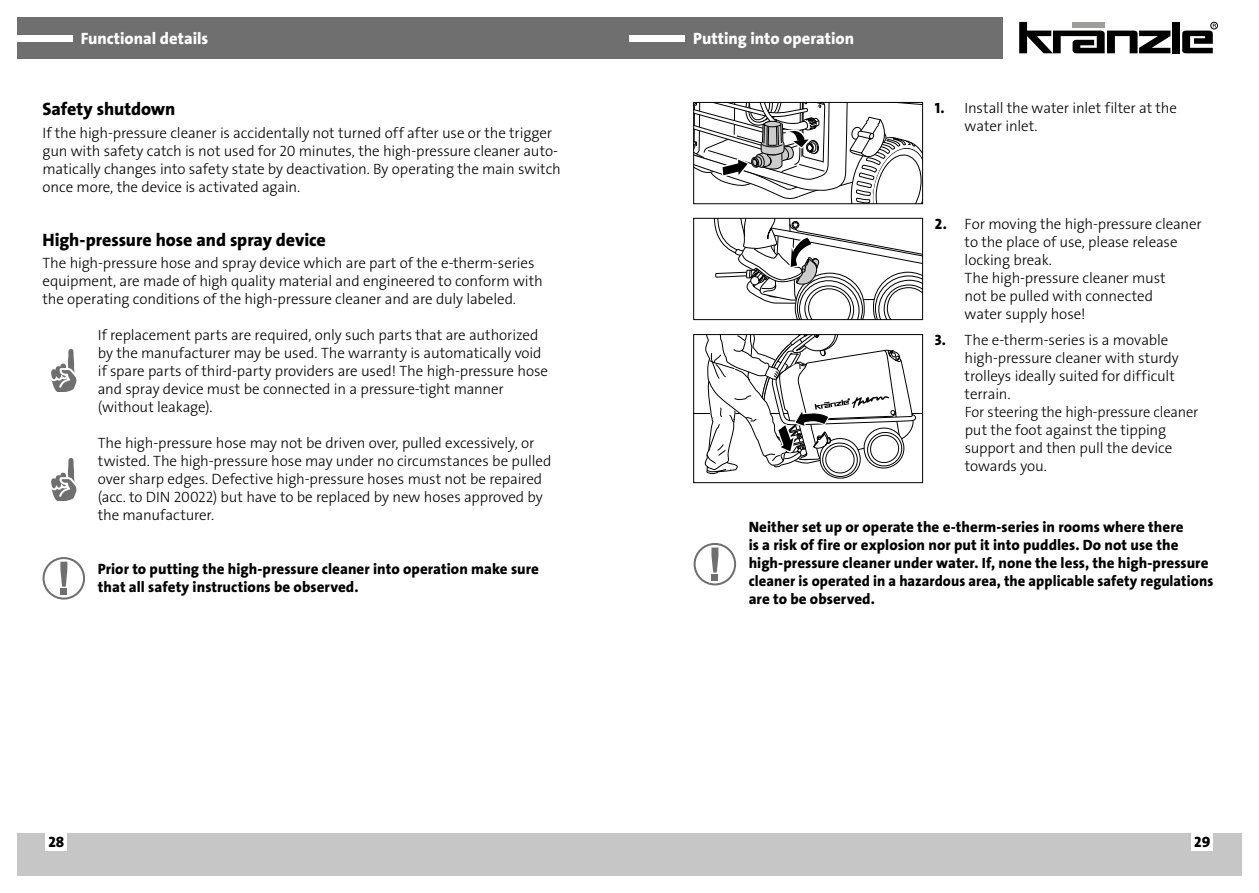
<style>
.page{position:relative;width:1259px;height:893px;background:#fff}
.page>*{position:absolute;margin:0;border:0;box-sizing:border-box;transform-origin:0 0}
.t1{font:18px "The Sans LP8 Ex Bld";letter-spacing:-.005em;color:#000}
.t2{font:16.5px "The Sans LP8 Ex Bld";color:#fff}
.t3{font:15px/18px "The Sans LP3 Lig";letter-spacing:-.01em;color:#000}
.t4{font:15px/18px "The Sans LP8 Ex Bld";letter-spacing:.005em;color:#000}
.s1{font-family:"The Sans LP8 Ex Bld"}
</style>
<div class="page">
<div style="left:629px;top:833px;width:613px;height:43px;background:#c6c6c6"></div>
<div style="left:17px;top:833px;width:612px;height:43px;background:#c6c6c6"></div>
<div style="left:1191px;top:833px;width:22px;height:18px;background:#fff"></div>
<div style="left:46px;top:833px;width:21px;height:18px;background:#fff"></div>
<div style="left:17px;top:17px;width:985px;height:41px;background:#706f6f"></div>
<div style="left:17px;top:35px;width:55px;height:6px;background:#fff"></div>
<div style="left:629px;top:35px;width:56px;height:6px;background:#fff"></div>
<svg style="left:1019px;top:22px;width:151px;height:31px"></svg>
<div style="left:1172px;top:22px;width:7px;height:31px;background:#000"></div>
<div style="left:1210px;top:22px;width:7px;height:7px;border:1px solid #000;border-radius:50%"></div>
<svg style="left:1182px;top:24px;width:34px;height:29px"></svg>
<svg style="left:695px;top:104px;width:226px;height:98px"></svg>
<div style="left:693px;top:102px;width:230px;height:102px;border:1px solid #000"></div>
<svg style="left:714px;top:220px;width:207px;height:98px"></svg>
<div style="left:693px;top:218px;width:230px;height:102px;border:1px solid #000"></div>
<hr style="left:736px;top:413px;width:186px;height:1px;background:#000">
<svg style="left:695px;top:336px;width:221px;height:142px"></svg>
<div style="left:693px;top:334px;width:230px;height:149px;border:1px solid #000"></div>
<svg style="left:693px;top:543px;width:43px;height:42px"></svg>
<div style="left:712px;top:574px;width:6px;height:7px;background:#706f6f"></div>
<svg style="left:43px;top:557px;width:42px;height:43px"></svg>
<svg style="left:51px;top:349px;width:26px;height:42px"></svg>
<svg style="left:51px;top:458px;width:26px;height:42px"></svg>
<p class="t2" style="left:81px;top:28px;width:129px">Functional details</p>
<p class="t1" style="left:43px;top:98px;width:134px">Safety shutdown</p>
<p class="t3" style="left:43px;top:124px;width:520px">If the high-pressure cleaner is accidentally not turned off after use or the trigger gun with safety catch is not used for 20 minutes, the high-pressure cleaner auto&shy;matically changes into safety state by deactivation. By operating the main switch once more, the device is activated again.</p>
<p class="t1" style="left:43px;top:228px;width:285px">High-pressure hose and spray device</p>
<p class="t3" style="left:43px;top:254px;width:502px">The high-pressure hose and spray device which are part of the e-therm-series equipment, are made of high quality material and engineered to conform with the operating conditions of the high-pressure cleaner and are duly labeled.</p>
<p class="t3" style="left:98px;top:326px;width:452px">If replacement parts are required, only such parts that are authorized by the manufacturer may be used. The warranty is automatically void if spare parts of third-party providers are used! The high-pressure hose and spray device must be connected in a pressure-tight manner (without leakage).</p>
<p class="t3" style="left:98px;top:434px;width:455px">The high-pressure hose may not be driven over, pulled excessively, or twisted. The high-pressure hose may under no circumstances be pulled over sharp edges. Defective high-pressure hoses must not be repaired (acc. to DIN 20022) but have to be replaced by new hoses approved by the manufacturer.</p>
<p class="t4" style="left:98px;top:560px;width:442px">Prior to putting the high-pressure cleaner into operation make sure that all safety instructions be observed.</p>
<p class="t2" style="left:693px;top:28px;width:162px">Putting into operation</p>
<p class="t3" style="left:964px;top:99px;width:214px;text-indent:-30px"><span class="s1">1.</span> Install the water inlet filter at the water inlet.</p>
<p class="t3" style="left:964px;top:215px;width:239px;text-indent:-30px"><span class="s1">2.</span> For moving the high-pressure cleaner to the place of use, please release locking break.<br>The high-pressure cleaner must<br>not be pulled with connected<br>water supply hose!</p>
<p class="t3" style="left:964px;top:331px;width:235px;text-indent:-30px"><span class="s1">3.</span> The e-therm-series is a movable high-pressure cleaner with sturdy trolleys ideally suited for difficult terrain.<br>For steering the high-pressure cleaner put the foot against the tipping support and then pull the device towards you.</p>
<p class="t4" style="left:748px;top:518px;width:466px">Neither set up or operate the e-therm-series in rooms where there<br>is a risk of fire or explosion nor put it into puddles. Do not use the high-pressure cleaner under water. If, none the less, the high-pressure cleaner is operated in a hazardous area, the applicable safety regulations are to be observed.</p>
<p class="t4" style="left:48px;top:833px;width:17px">28</p>
<p class="t4" style="left:1194px;top:833px;width:18px">29</p>
</div>
